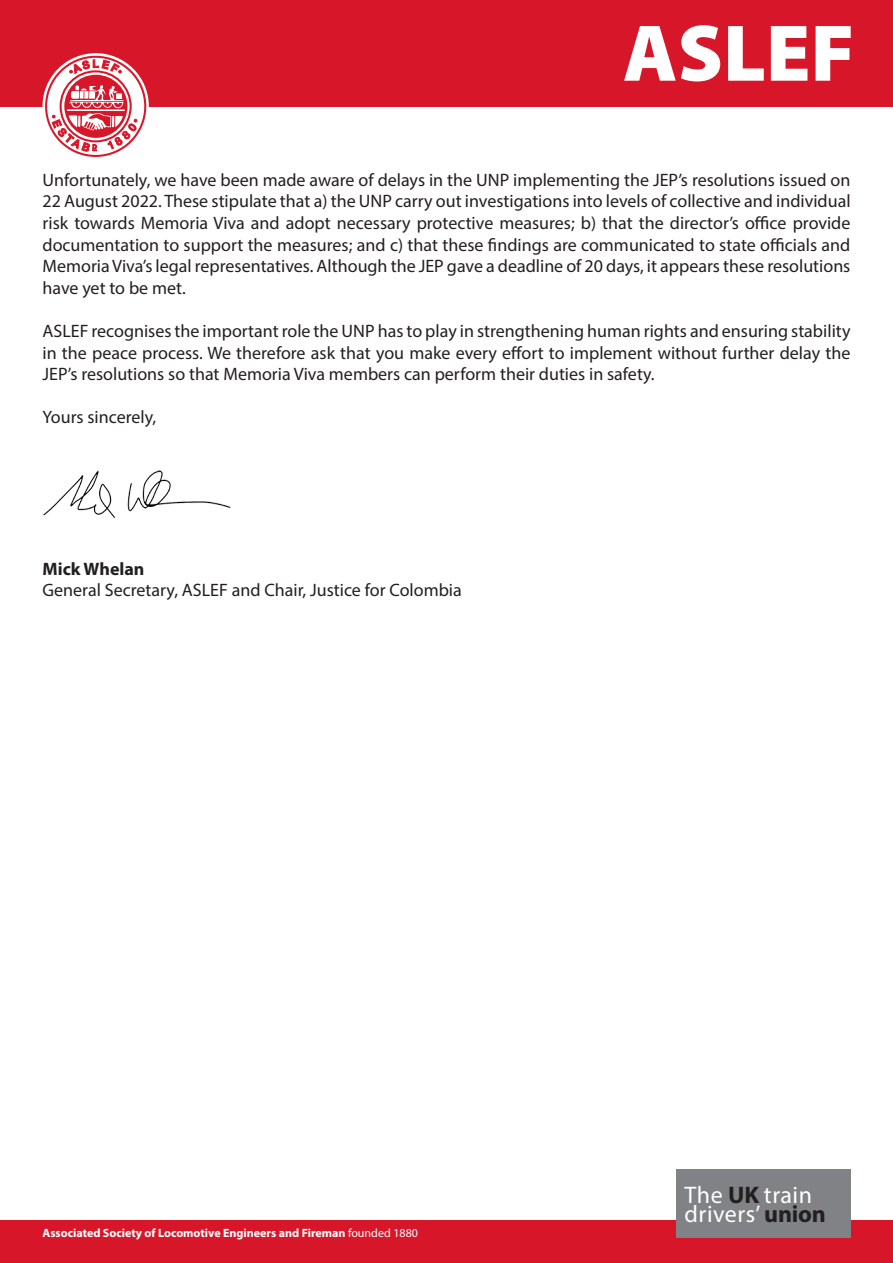
<style>
.page{position:relative;width:893px;height:1263px;background:#fff}
.page>*{position:absolute;margin:0;border:0;box-sizing:border-box;transform-origin:0 0}
.t1{font:900 81px "Myriad Pro";color:#fff}
.t2{font:24px "Myriad Pro";letter-spacing:.02em;color:#fff}
.t3{font:18px/21.6px "Myriad Pro";color:#231f20;text-align:justify}
.t4{font:700 18px "Myriad Pro";color:#231f20}
.t5{font:700 12px "Myriad Pro";color:#fff}
.s1{font-weight:400}
.s2{font-weight:700;color:#231f20}
</style>
<div class="page">
<div style="left:0;top:0;width:893px;height:106px;background:#d71729"></div>
<svg style="left:44px;top:55px;width:103px;height:102px"></svg>
<div style="left:0;top:1220px;width:893px;height:43px;background:#d71729"></div>
<div style="left:676px;top:1169px;width:174px;height:68px;background:#808285"></div>
<img style="left:43px;top:471px;width:188px;height:47px">
<p class="t1" style="left:623px;top:-1px;width:233px">ASLEF</p>
<p class="t3" style="left:43px;top:169px;width:809px">Unfortunately, we have been made aware of delays in the UNP implementing the JEP’s resolutions issued on 22 August 2022. These stipulate that a) the UNP carry out investigations into levels of collective and individual risk towards Memoria Viva and adopt necessary protective measures; b) that the director’s office provide documentation to support the measures; and c) that these findings are communicated to state officials and Memoria Viva’s legal representatives. Although the JEP gave a deadline of 20 days, it appears these resolutions have yet to be met.</p>
<p class="t3" style="left:43px;top:320px;width:809px">ASLEF recognises the important role the UNP has to play in strengthening human rights and ensuring stability in the peace process. We therefore ask that you make every effort to implement without further delay the JEP’s resolutions so that Memoria Viva members can perform their duties in safety.</p>
<p class="t3" style="left:43px;top:406px;width:115px">Yours sincerely,</p>
<p class="t4" style="left:43px;top:557px;width:104px">Mick Whelan</p>
<p class="t3" style="left:43px;top:579px;width:421px">General Secretary, ASLEF and Chair, Justice for Colombia</p>
<p class="t5" style="left:43px;top:1225px;width:377px">Associated Society of Locomotive Engineers and Fireman <span class="s1">founded 1880</span></p>
<p class="t2" style="left:685px;top:1180px;width:129px">The <span class="s2">UK</span> train</p>
<p class="t2" style="left:685px;top:1199px;width:143px">drivers’ <span class="s2">union</span></p>
</div>
